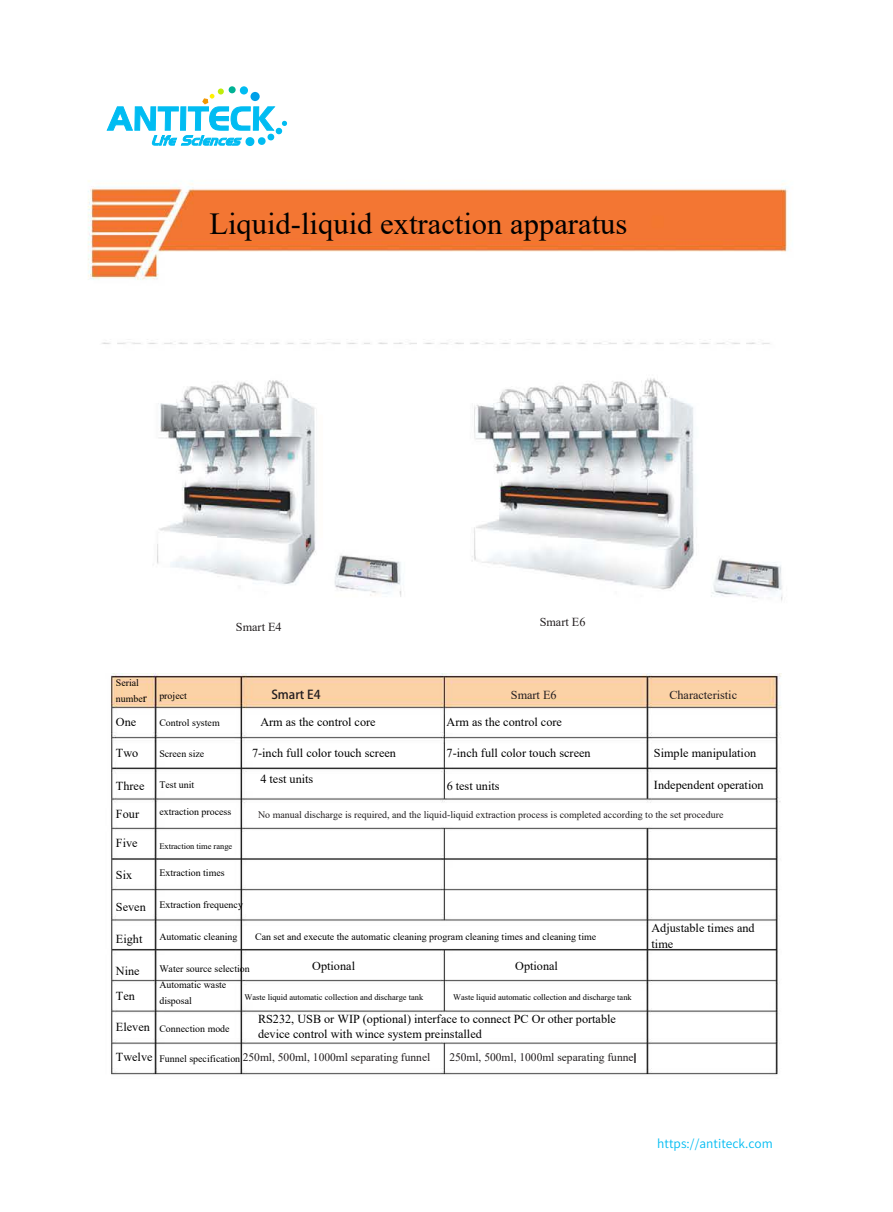
<style>
.page{position:relative;width:893px;height:1212px;background:#fff}
.page>*{position:absolute;margin:0;border:0;box-sizing:border-box;transform-origin:0 0}
.t1{font:30.6px "Times New Roman";color:#000}
.t2{font:12.15px/24.6px "Times New Roman";color:#000}
.t3{font:12.15px "Times New Roman";color:#221e1f}
.t4{font:12.15px "Mangal G Bpc EUC H";color:#221e1f}
.t5{font:12px "Source Han Sans CN";letter-spacing:.005em;color:#00bcf2}
.t6{font:11.4px "Times New Roman";letter-spacing:.005em;color:#221e1f}
.t7{font:9.9px/16px "Times New Roman";color:#000}
.t8{font:9.9px "Times New Roman";color:#221e1f}
.t9{font:8.4px "Times New Roman";color:#000}
.s1{font-size:12.15px}
.s2{font-family:"chs boot G Bpc EUC H";font-size:12.15px}
</style>
<div class="page">
<img style="left:88px;top:180px;width:701px;height:895px">
<svg style="left:107px;top:88px;width:180px;height:59px"></svg>
<h1 class="t1" style="left:209px;top:202px;width:419px">Liquid-liquid extraction apparatus</h1>
<p class="t3" style="left:236px;top:618px;width:47px">Smart E4</p>
<p class="t3" style="left:540px;top:613px;width:47px">Smart E6</p>
<p class="t7" style="left:116px;top:674px;width:33px">Serial numbe<span class="s1">r</span></p>
<p class="t2" style="left:116px;top:709px;width:22px">One</p>
<p class="t2" style="left:116px;top:739px;width:24px">Two</p>
<p class="t2" style="left:116px;top:772px;width:30px">Three</p>
<p class="t2" style="left:116px;top:801px;width:25px">Four</p>
<p class="t2" style="left:116px;top:829px;width:23px">Five</p>
<p class="t2" style="left:116px;top:862px;width:18px">Six</p>
<p class="t2" style="left:116px;top:894px;width:31px">Seven</p>
<p class="t2" style="left:116px;top:926px;width:28px">Eight</p>
<p class="t2" style="left:116px;top:958px;width:25px">Nine<br>Ten</p>
<p class="t2" style="left:116px;top:1014px;width:35px">Eleven</p>
<p class="t2" style="left:116px;top:1044px;width:38px">Twelve</p>
<p class="t4" style="left:271px;top:687px;width:51px">Smart E4</p>
<p class="t2" style="left:260px;top:709px;width:117px">Arm as the control core</p>
<p class="t2" style="left:252px;top:739px;width:145px">7-inch full color touch screen</p>
<p class="t2" style="left:260px;top:766px;width:54px">4 test units</p>
<p class="t3" style="left:511px;top:686px;width:47px">Smart E6</p>
<p class="t3" style="left:669px;top:686px;width:69px">Characteristic</p>
<p class="t7" style="left:159px;top:687px;width:29px">project</p>
<p class="t7" style="left:159px;top:714px;width:62px">Control system</p>
<p class="t7" style="left:159px;top:745px;width:46px">Screen size</p>
<p class="t7" style="left:159px;top:776px;width:36px">Test unit</p>
<p class="t7" style="left:159px;top:803px;width:73px">extraction process</p>
<p class="t9" style="left:159px;top:840px;width:74px">Extraction time range</p>
<p class="t7" style="left:159px;top:864px;width:67px">Extraction times</p>
<p class="t7" style="left:159px;top:896px;width:85px">Extraction frequency</p>
<p class="t7" style="left:159px;top:928px;width:79px">Automatic cleaning</p>
<p class="t7" style="left:159px;top:960px;width:92px">Water source selection<br>Automatic waste disposal</p>
<p class="t7" style="left:159px;top:1019px;width:72px">Connection mode</p>
<p class="t7" style="left:159px;top:1049px;width:82px">Funnel specification</p>
<p class="t2" style="left:447px;top:709px;width:117px">Arm as the control core</p>
<p class="t2" style="left:447px;top:739px;width:145px">7-inch full color touch screen</p>
<p class="t2" style="left:447px;top:772px;width:54px">6 test units</p>
<p class="t2" style="left:654px;top:739px;width:104px">Simple manipulation</p>
<p class="t2" style="left:654px;top:772px;width:111px">Independent operation</p>
<p class="t8" style="left:258px;top:808px;width:467px">No manual discharge is required, and the liquid-liquid extraction process is completed according to the set procedure</p>
<p class="t7" style="left:255px;top:928px;width:343px">Can set and execute the automatic cleaning program cleaning times and cleaning time</p>
<p class="t2" style="left:651px;top:920px;width:105px;line-height:15.6px">Adjustable times and time</p>
<p class="t2" style="left:312px;top:953px;width:44px">Optional</p>
<p class="t2" style="left:515px;top:953px;width:44px">Optional</p>
<p class="t9" style="left:244px;top:991px;width:180px">Waste liquid automatic collection and discharge tank</p>
<p class="t9" style="left:453px;top:991px;width:180px">Waste liquid automatic collection and discharge tank</p>
<p class="t2" style="left:258px;top:1011px;width:359px;line-height:14.7px">RS232, USB or WIP (optional) interface to connect PC Or other portable device control with wince system preinstalled</p>
<p class="t6" style="left:243px;top:1049px;width:189px">250ml, 500ml, 1000ml separating funnel</p>
<p class="t6" style="left:449px;top:1049px;width:189px">250ml, 500ml, 1000ml separating funne<span class="s2">l</span></p>
<p class="t5" style="left:657px;top:1136px;width:117px">https://antiteck.com</p>
</div>
